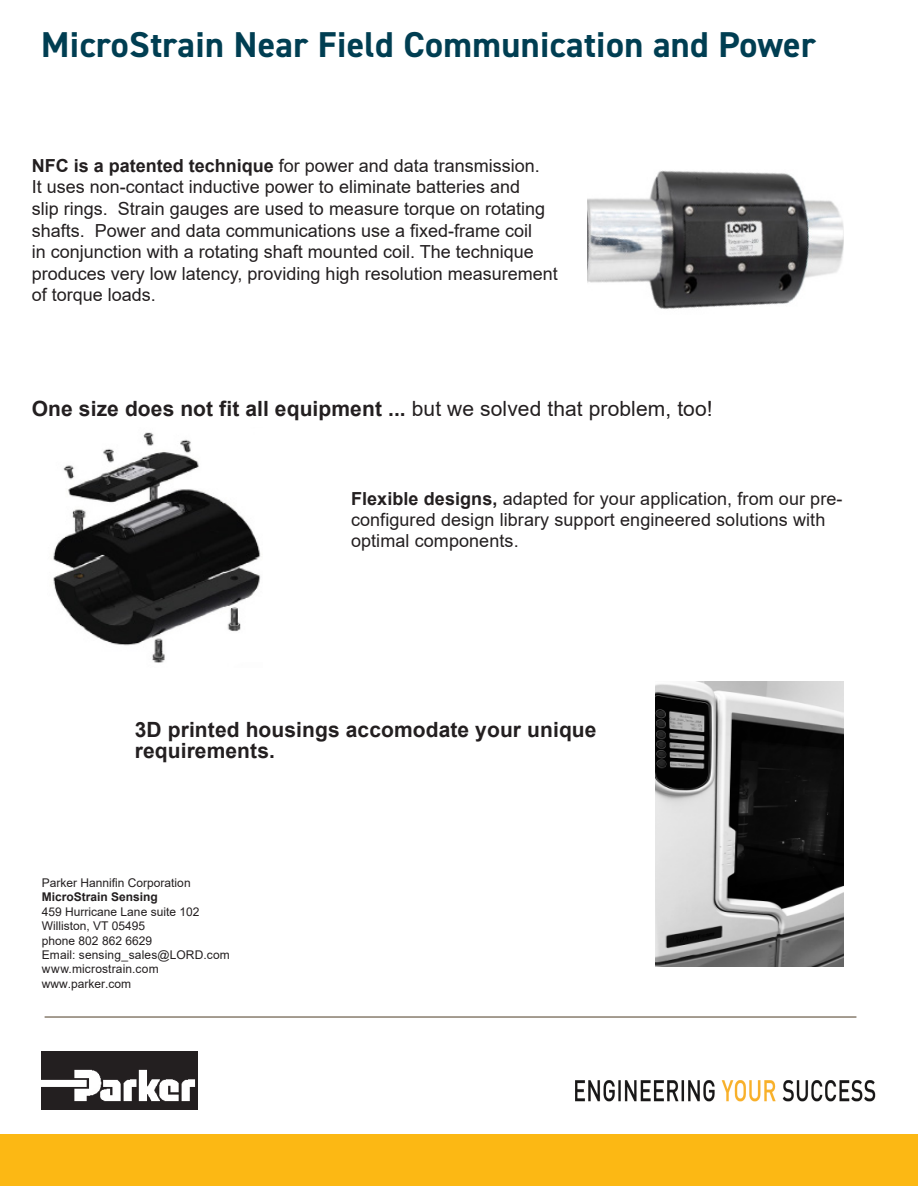
<style>
.page{position:relative;width:918px;height:1188px;background:#fff}
.page>*{position:absolute;margin:0;border:0;box-sizing:border-box;transform-origin:0 0}
.Product_Name_2_Page{font:700 36px "DIN2014";letter-spacing:.01em;color:#003e52}
.Table_Headlines{font:700 21px/21px "Arial";letter-spacing:.005em;color:#231f20}
.Body{font:18px/21.6px "Arial";color:#231f20}
.Table_Headlines-2{font:18px/21px "Arial";letter-spacing:.005em;color:#231f20}
.t1{font:12px "Arial";color:#231f20}
.t2{font:700 12px "Arial";color:#231f20}
.s1{font-weight:700}
.s2{font-weight:400}
</style>
<div class="page">
<div style="left:0;top:1134px;width:918px;height:52px;background:#fcb814"></div>
<img style="left:42px;top:1051px;width:156px;height:59px">
<img style="left:575px;top:1080px;width:301px;height:22px">
<hr style="left:45px;top:1016px;width:811px;height:2px;background:#887d6e">
<img style="left:587px;top:170px;width:256px;height:139px">
<img style="left:53px;top:432px;width:208px;height:231px">
<img style="left:655px;top:681px;width:188px;height:286px">
<p class="Product_Name_2_Page" style="left:41px;top:21px;width:776px">MicroStrain Near Field Communication and Power</p>
<p class="Body" style="left:32px;top:155px;width:527px"><span class="s1">NFC is a patented technique</span> for power and data transmission.<br>It uses non-contact inductive power to eliminate batteries and<br>slip rings. Strain gauges are used to measure torque on rotating shafts. Power and data communications use a fixed-frame coil<br>in conjunction with a rotating shaft mounted coil. The technique produces very low latency, providing high resolution measurement of torque loads.</p>
<p class="Table_Headlines" style="left:32px;top:398px;width:682px">One size does not fit all equipment ... <span class="s2">but we solved that problem, too!</span></p>
<p class="Table_Headlines-2" style="left:351px;top:488px;width:493px"><span class="s1">Flexible designs,</span> adapted for your application, from our pre&shy;configured design library support engineered solutions with optimal components.</p>
<p class="Table_Headlines" style="left:135px;top:720px;width:463px">3D printed housings accomodate your unique requirements.</p>
<p class="t1" style="left:42px;top:874px;width:150px">Parker Hannifin Corporation</p>
<p class="t2" style="left:42px;top:889px;width:118px">MicroStrain Sensing</p>
<p class="t1" style="left:42px;top:903px;width:159px">459 Hurricane Lane suite 102</p>
<p class="t1" style="left:42px;top:918px;width:105px">Williston, VT 05495</p>
<p class="t1" style="left:42px;top:932px;width:112px">phone 802 862 6629</p>
<p class="t1" style="left:42px;top:946px;width:189px">Email: sensing_sales@LORD.com</p>
<p class="t1" style="left:42px;top:961px;width:118px">www.microstrain.com</p>
<p class="t1" style="left:42px;top:975px;width:91px">www.parker.com</p>
</div>
